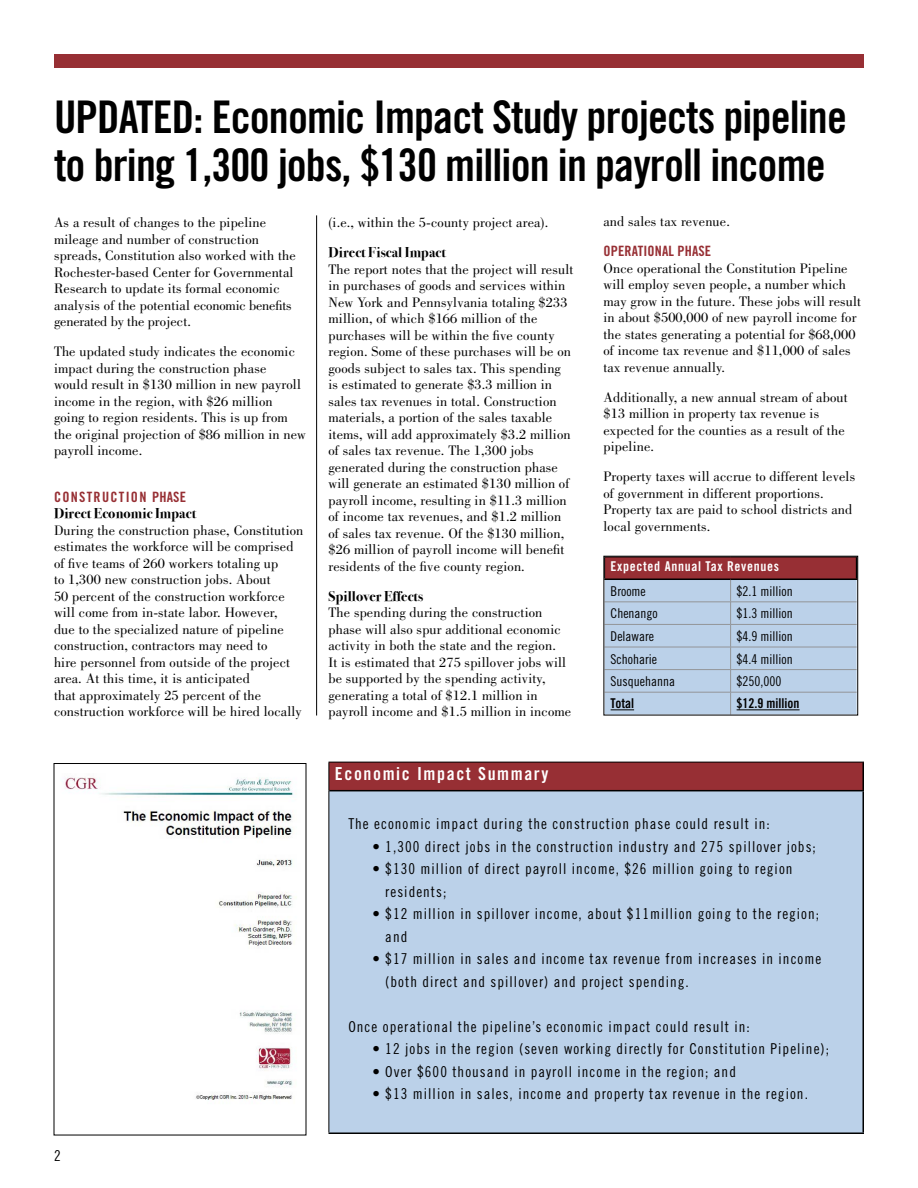
<style>
.page{position:relative;width:918px;height:1188px;background:#fff}
.page>*{position:absolute;margin:0;border:0;box-sizing:border-box;transform-origin:0 0}
.t1{font:45px/47.2px "Trade Gothic Bold Cond Twenty";letter-spacing:-.02em;color:#000}
.t2{font:17.85px "Trade Gothic Bold Cond Twenty";letter-spacing:.09em;color:#fff}
.t3{font:15px/22.5px "Trade Gothic Cond Eighteen";letter-spacing:.07em;color:#000}
.t4{font:14.25px/16.5px "Bodoni";letter-spacing:.01em;color:#000}
.t5{font:14.25px "Bodoni Svty Two ITCTT Bold";letter-spacing:.01em;color:#000}
.t6{font:14.25px "Trade Gothic Bold Cond Twenty";letter-spacing:.09em;color:#972f34}
.t7{font:14.25px "Trade Gothic Bold Cond Twenty";letter-spacing:.01em;color:#972f34}
.t8{font:13.5px "Trade Gothic Cond Eighteen";color:#000}
.t9{font:13.5px "Trade Gothic Bold Cond Twenty";letter-spacing:.05em;color:#fff}
.t10{font:13.5px "Trade Gothic Bold Cond Twenty";color:#000}
</style>
<div class="page">
<div style="left:54px;top:54px;width:810px;height:14px;background:#972f34"></div>
<hr style="left:316px;top:215px;width:1px;height:501px;background:#000">
<img style="left:64px;top:777px;width:232px;height:323px">
<div style="left:329px;top:762px;width:534px;height:29px;background:#972f34"></div>
<div style="left:329px;top:791px;width:534px;height:342px;background:#bbd1e9"></div>
<hr style="left:862px;top:762px;width:2px;height:28px;background:#000">
<hr style="left:329px;top:790px;width:535px;height:1px;background:#000">
<hr style="left:862px;top:791px;width:2px;height:341px;background:#000">
<hr style="left:328px;top:1132px;width:536px;height:2px;background:#000">
<hr style="left:328px;top:762px;width:536px;height:1px;background:#000">
<svg style="left:328px;top:762px;width:1px;height:29px"></svg>
<hr style="left:328px;top:791px;width:1px;height:341px;background:#000">
<svg style="left:606px;top:558px;width:250px;height:155px;background:#b2b6cb"></svg>
<hr style="left:737px;top:710px;width:63px;height:1px;background:#000">
<div style="left:604px;top:556px;width:254px;height:159px;border:1px solid #000"></div>
<h1 class="t1" style="left:54px;top:93px;width:795px">Updated: Economic Impact Study projects pipeline to bring 1,300 jobs, $130 million in payroll income</h1>
<p class="t4" style="left:54px;top:214px;width:243px">As a result of changes to the pipeline mileage and number of construction spreads, Constitution also worked with the Rochester-based Center for Governmental Research to update its formal economic analysis of the potential economic benefits generated by the project.</p>
<p class="t4" style="left:54px;top:343px;width:254px">The updated study indicates the economic impact during the construction phase<br>would result in $130 million in new payroll income in the region, with $26 million going to region residents. This is up from the original projection of $86 million in new payroll income.</p>
<p class="t6" style="left:54px;top:488px;width:134px">Construction Phase</p>
<p class="t5" style="left:54px;top:505px;width:144px">Direct Economic Impact</p>
<p class="t4" style="left:54px;top:522px;width:251px">During the construction phase, Constitution estimates the workforce will be comprised of five teams of 260 workers totaling up<br>to 1,300 new construction jobs. About<br>50 percent of the construction workforce will come from in-state labor. However,<br>due to the specialized nature of pipeline construction, contractors may need to<br>hire personnel from outside of the project area. At this time, it is anticipated<br>that approximately 25 percent of the construction workforce will be hired locally</p>
<p class="t4" style="left:604px;top:213px;width:128px">and sales tax revenue.</p>
<p class="t7" style="left:604px;top:243px;width:109px">Operational Phase</p>
<p class="t4" style="left:604px;top:260px;width:259px">Once operational the Constitution Pipeline will employ seven people, a number which may grow in the future. These jobs will result in about $500,000 of new payroll income for the states generating a potential for $68,000 of income tax revenue and $11,000 of sales tax revenue annually.</p>
<p class="t4" style="left:604px;top:389px;width:246px">Additionally, a new annual stream of about $13 million in property tax revenue is expected for the counties as a result of the pipeline.</p>
<p class="t4" style="left:604px;top:468px;width:253px">Property taxes will accrue to different levels of government in different proportions.<br>Property tax are paid to school districts and local governments.</p>
<p class="t4" style="left:328px;top:214px;width:221px">(i.e., within the 5-county project area).</p>
<p class="t5" style="left:328px;top:244px;width:119px">Direct Fiscal Impact</p>
<p class="t4" style="left:328px;top:261px;width:246px">The report notes that the project will result in purchases of goods and services within New York and Pennsylvania totaling $233 million, of which $166 million of the purchases will be within the five county region. Some of these purchases will be on goods subject to sales tax. This spending is estimated to generate $3.3 million in sales tax revenues in total. Construction materials, a portion of the sales taxable items, will add approximately $3.2 million of sales tax revenue. The 1,300 jobs generated during the construction phase will generate an estimated $130 million of payroll income, resulting in $11.3 million of income tax revenues, and $1.2 million of sales tax revenue. Of the $130 million, $26 million of payroll income will benefit residents of the five county region.</p>
<p class="t5" style="left:328px;top:588px;width:96px">Spillover Effects</p>
<p class="t4" style="left:328px;top:604px;width:244px">The spending during the construction phase will also spur additional economic activity in both the state and the region.<br>It is estimated that 275 spillover jobs will be supported by the spending activity, generating a total of $12.1 million in payroll income and $1.5 million in income</p>
<p class="t9" style="left:611px;top:558px;width:170px">Expected Annual Tax Revenues</p>
<p class="t8" style="left:611px;top:583px;width:37px">Broome</p>
<p class="t8" style="left:737px;top:583px;width:58px">$2.1 million</p>
<p class="t8" style="left:611px;top:606px;width:49px">Chenango</p>
<p class="t8" style="left:737px;top:606px;width:58px">$1.3 million</p>
<p class="t8" style="left:611px;top:628px;width:45px">Delaware</p>
<p class="t8" style="left:737px;top:628px;width:58px">$4.9 million</p>
<p class="t8" style="left:611px;top:651px;width:48px">Schoharie</p>
<p class="t8" style="left:737px;top:651px;width:58px">$4.4 million</p>
<p class="t8" style="left:611px;top:673px;width:66px">Susquehanna</p>
<p class="t8" style="left:737px;top:673px;width:46px">$250,000</p>
<p class="t10" style="left:611px;top:695px;width:25px">Total</p>
<p class="t10" style="left:737px;top:695px;width:64px">$12.9 million</p>
<p class="t3" style="left:54px;top:1144px;width:8px">2</p>
<p class="t2" style="left:335px;top:763px;width:215px">Economic Impact Summary</p>
<p class="t3" style="left:348px;top:812px;width:423px">The economic impact during the construction phase could result in:</p>
<p class="t3" style="left:372px;top:835px;width:445px">• 1,300 direct jobs in the construction industry and 275 spillover jobs;</p>
<p class="t3" style="left:385px;top:857px;width:409px;text-indent:-13px">• $130 million of direct payroll income, $26 million going to region residents;</p>
<p class="t3" style="left:385px;top:902px;width:435px;text-indent:-13px">• $12 million in spillover income, about $11million going to the region; and</p>
<p class="t3" style="left:385px;top:947px;width:438px;text-indent:-13px">• $17 million in sales and income tax revenue from increases in income (both direct and spillover) and project spending.</p>
<p class="t3" style="left:348px;top:1015px;width:403px">Once operational the pipeline’s economic impact could result in:</p>
<p class="t3" style="left:372px;top:1037px;width:458px">• 12 jobs in the region (seven working directly for Constitution Pipeline);</p>
<p class="t3" style="left:372px;top:1060px;width:365px">• Over $600 thousand in payroll income in the region; and</p>
<p class="t3" style="left:372px;top:1082px;width:437px">• $13 million in sales, income and property tax revenue in the region.</p>
</div>
